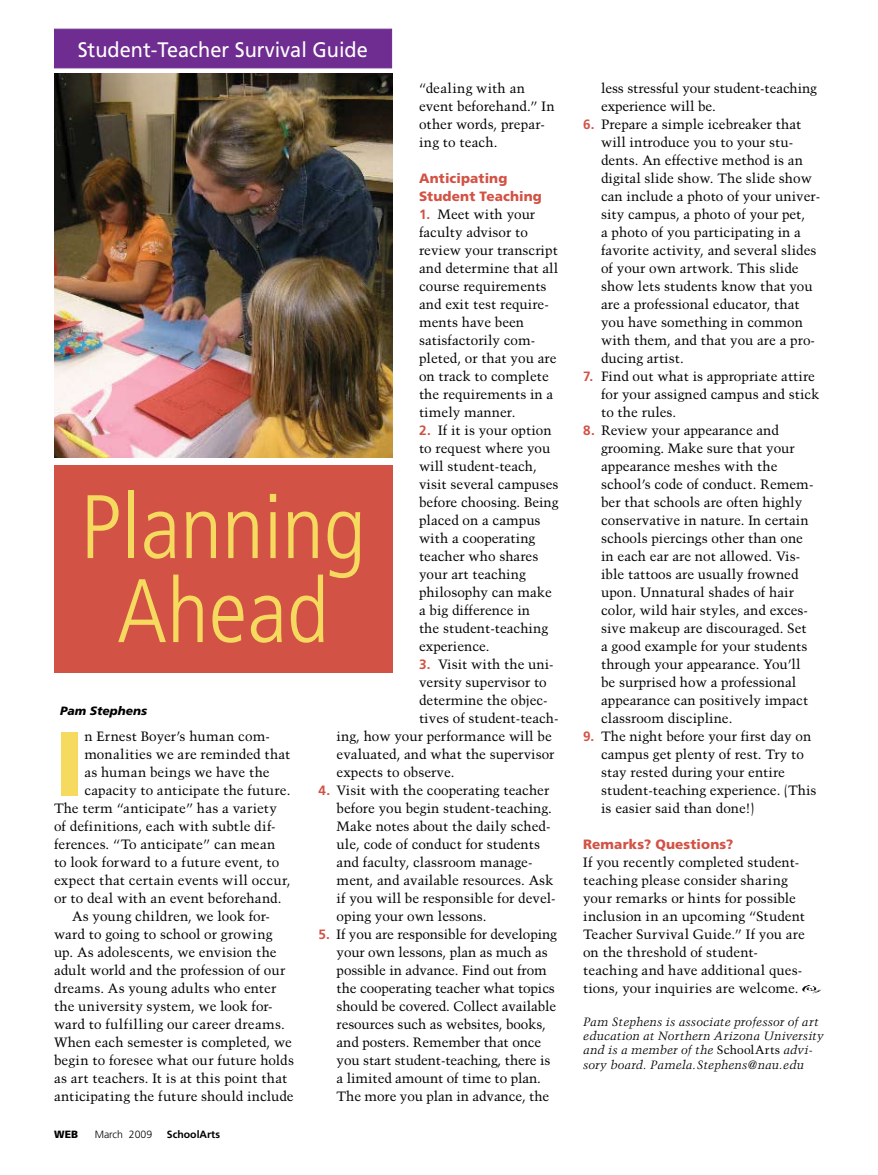
<style>
.page{position:relative;width:878px;height:1175px;background:#fff}
.page>*{position:absolute;margin:0;border:0;box-sizing:border-box;transform-origin:0 0}
.t1{font:900 90.9px "Frutiger";color:#f5da5f}
.t2{font:300 condensed 90px/84px "Frutiger";color:#f5da5f;text-align:center}
.t3{font:21px "Frutiger";color:#fff;scale:.95 1}
.t4{font:13.5px/18px "Trump Mediaeval";color:#000}
.t5{font:900 13.5px/18px "Frutiger";letter-spacing:.01em;color:#d25245}
.t6{font:13.5px "Trump Mediaeval";letter-spacing:.025em;color:#000}
.t7{font:italic 12px/14.2px "Trump Mediaeval";letter-spacing:.005em;color:#000}
.t8{font:italic 900 12px "Frutiger";color:#000}
.t9{font:700 10.5px "Frutiger";color:#000}
.t10{font:300 10.5px "Frutiger";color:#000}
.t11{font:900 10.5px "Frutiger";color:#000}
.s1{font-family:"Frutiger";font-weight:700;color:#d25245}
.s2{font-style:normal}
</style>
<div class="page">
<div style="left:54px;top:29px;width:338px;height:39px;background:#6f2c91;border:1px solid #6f2c91"></div>
<img style="left:802px;top:985px;width:20px;height:8px">
<img style="left:54px;top:74px;width:338px;height:384px">
<div style="left:54px;top:465px;width:338px;height:207px;background:#d25245"></div>
<h3 class="t3" style="left:78px;top:37px;width:307px">Student-Teacher Survival Guide</h3>
<p class="t4" style="left:419px;top:79px;width:137px">“dealing with an event beforehand.” In other words, prepar&shy;ing to teach.</p>
<p class="t5" style="left:419px;top:169px;width:124px">Anticipating<br>Student Teaching</p>
<p class="t4" style="left:419px;top:205px;width:141px"><span class="s1">1.</span> Meet with your faculty advisor to review your transcript and determine that all course requirements and exit test require&shy;ments have been satisfactorily com&shy;pleted, or that you are on track to complete the requirements in a timely manner.</p>
<p class="t4" style="left:419px;top:421px;width:141px"><span class="s1">2.</span> If it is your option to request where you will student-teach, visit several campuses before choosing. Being placed on a campus with a cooperating teacher who shares your art teaching philosophy can make a big difference in<br>the student-teaching experience.</p>
<p class="t4" style="left:419px;top:655px;width:136px"><span class="s1">3.</span> Visit with the uni-</p>
<p class="t4" style="left:419px;top:673px;width:129px">versity supervisor to</p>
<p class="t4" style="left:419px;top:691px;width:130px">determine the objec-</p>
<p class="t4" style="left:419px;top:709px;width:141px">tives of student-teach-</p>
<p class="t4" style="left:336px;top:727px;width:217px">ing, how your performance will be</p>
<p class="t4" style="left:336px;top:745px;width:219px">evaluated, and what the supervisor</p>
<p class="t4" style="left:336px;top:763px;width:119px">expects to observe.</p>
<p class="t4" style="left:336px;top:781px;width:221px;text-indent:-18px"><span class="s1">4.</span> Visit with the cooperating teacher before you begin student-teaching.<br>Make notes about the daily sched&shy;ule, code of conduct for students and faculty, classroom manage&shy;ment, and available resources. Ask if you will be responsible for devel&shy;oping your own lessons.</p>
<p class="t4" style="left:336px;top:925px;width:222px;text-indent:-18px"><span class="s1">5.</span> If you are responsible for developing your own lessons, plan as much as possible in advance. Find out from the cooperating teacher what topics should be covered. Collect available resources such as websites, books, and posters. Remember that once you start student-teaching, there is a limited amount of time to plan.<br>The more you plan in advance, the</p>
<h2 class="t2" style="left:80px;top:486px;width:287px">Planning<br>Ahead</h2>
<p class="t8" style="left:60px;top:704px;width:88px">Pam Stephens</p>
<h1 class="t1" style="left:54px;top:708px;width:32px">I</h1>
<p class="t4" style="left:84px;top:727px;width:187px">n Ernest Boyer’s human com-</p>
<p class="t4" style="left:84px;top:745px;width:207px">monalities we are reminded that</p>
<p class="t4" style="left:84px;top:763px;width:187px">as human beings we have the</p>
<p class="t4" style="left:84px;top:781px;width:207px">capacity to anticipate the future.</p>
<p class="t4" style="left:54px;top:799px;width:224px">The term “anticipate” has a variety</p>
<p class="t4" style="left:54px;top:817px;width:223px">of definitions, each with subtle dif-</p>
<p class="t4" style="left:54px;top:835px;width:223px">ferences. “To anticipate” can mean</p>
<p class="t4" style="left:54px;top:853px;width:227px">to look forward to a future event, to</p>
<p class="t4" style="left:54px;top:871px;width:238px">expect that certain events will occur,</p>
<p class="t4" style="left:54px;top:889px;width:229px">or to deal with an event beforehand.</p>
<p class="t4" style="left:72px;top:907px;width:199px">As young children, we look for-</p>
<p class="t4" style="left:54px;top:925px;width:220px">ward to going to school or growing</p>
<p class="t4" style="left:54px;top:943px;width:224px">up. As adolescents, we envision the</p>
<p class="t4" style="left:54px;top:961px;width:233px">adult world and the profession of our</p>
<p class="t4" style="left:54px;top:979px;width:224px">dreams. As young adults who enter</p>
<p class="t4" style="left:54px;top:997px;width:220px">the university system, we look for-</p>
<p class="t6" style="left:54px;top:1016px;width:232px">ward to fulfilling our career dreams.</p>
<p class="t4" style="left:54px;top:1033px;width:239px">When each semester is completed, we</p>
<p class="t4" style="left:54px;top:1051px;width:241px">begin to foresee what our future holds</p>
<p class="t4" style="left:54px;top:1069px;width:235px">as art teachers. It is at this point that</p>
<p class="t4" style="left:54px;top:1087px;width:241px">anticipating the future should include</p>
<p class="t11" style="left:54px;top:1128px;width:25px">WEB</p>
<p class="t10" style="left:95px;top:1128px;width:59px">March 2009</p>
<p class="t9" style="left:167px;top:1128px;width:55px">SchoolArts</p>
<p class="t4" style="left:601px;top:79px;width:217px">less stressful your student-teaching experience will be.</p>
<p class="t4" style="left:601px;top:115px;width:221px;text-indent:-18px"><span class="s1">6.</span> Prepare a simple icebreaker that will introduce you to your stu&shy;dents. An effective method is an digital slide show. The slide show can include a photo of your univer&shy;sity campus, a photo of your pet,<br>a photo of you participating in a favorite activity, and several slides of your own artwork. This slide show lets students know that you are a professional educator, that you have something in common with them, and that you are a pro&shy;ducing artist.</p>
<p class="t4" style="left:601px;top:367px;width:220px;text-indent:-18px"><span class="s1">7.</span> Find out what is appropriate attire for your assigned campus and stick to the rules.</p>
<p class="t4" style="left:601px;top:421px;width:214px;text-indent:-18px"><span class="s1">8.</span> Review your appearance and grooming. Make sure that your appearance meshes with the school’s code of conduct. Remem&shy;ber that schools are often highly conservative in nature. In certain schools piercings other than one in each ear are not allowed. Vis&shy;ible tattoos are usually frowned upon. Unnatural shades of hair color, wild hair styles, and exces&shy;sive makeup are discouraged. Set a good example for your students through your appearance. You’ll be surprised how a professional appearance can positively impact classroom discipline.</p>
<p class="t4" style="left:601px;top:727px;width:217px;text-indent:-18px"><span class="s1">9.</span> The night before your first day on campus get plenty of rest. Try to stay rested during your entire student-teaching experience. (This is easier said than done!)</p>
<p class="t5" style="left:583px;top:835px;width:152px">Remarks? Questions?</p>
<p class="t4" style="left:583px;top:853px;width:223px">If you recently completed student&shy;teaching please consider sharing your remarks or hints for possible inclusion in an upcoming “Student Teacher Survival Guide.” If you are on the threshold of student&shy;teaching and have additional ques&shy;tions, your inquiries are welcome.</p>
<p class="t7" style="left:583px;top:1014px;width:242px">Pam Stephens is associate professor of art education at Northern Arizona University and is a member of the <span class="s2">SchoolArts</span> advi&shy;sory board. Pamela.Stephens@nau.edu</p>
</div>
